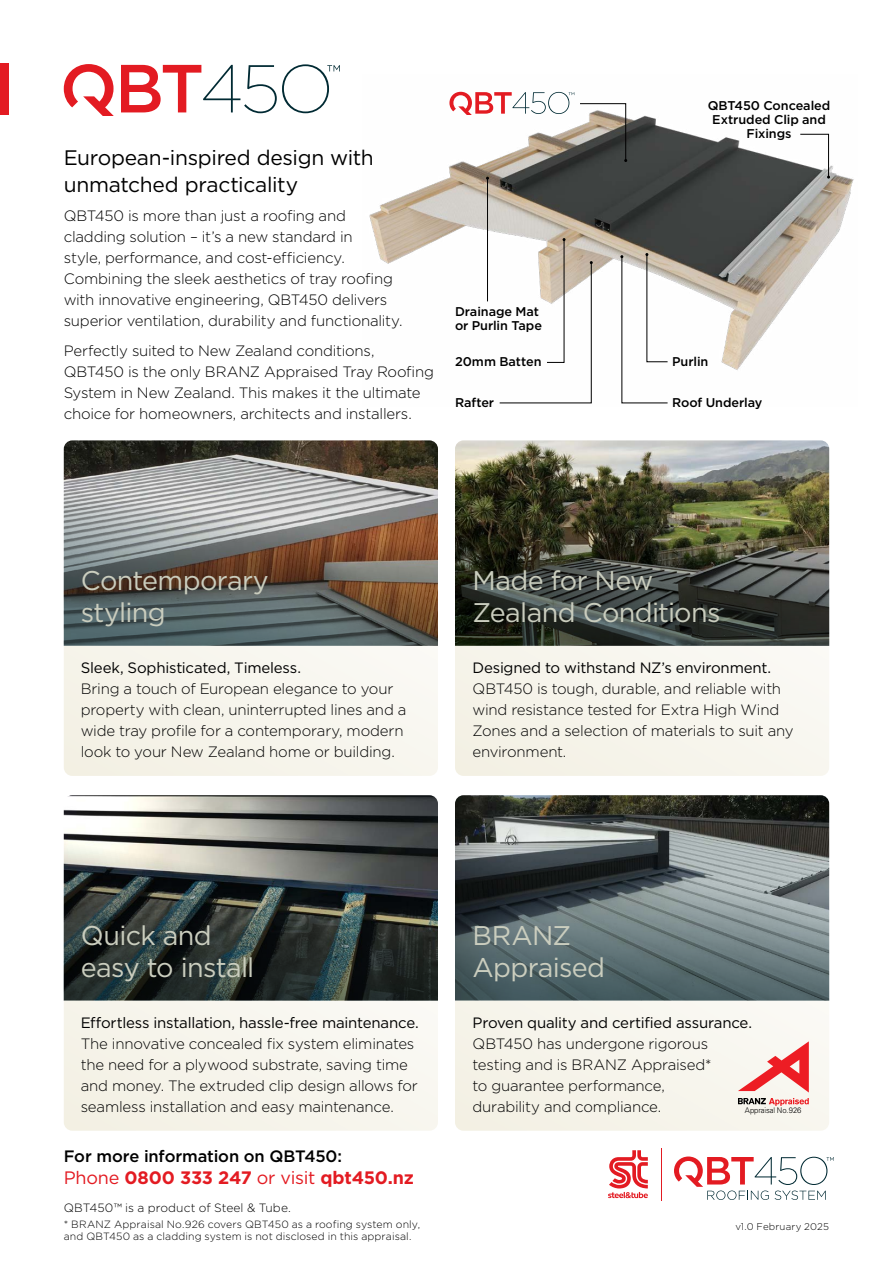
<style>
.page{position:relative;width:893px;height:1263px;background:#fff}
.page>*{position:absolute;margin:0;border:0;box-sizing:border-box;transform-origin:0 0}
.t1{font:27px/32.4px "Gotham";letter-spacing:-.025em;color:#cacdbe}
.t2{font:21px/27px "Gotham";letter-spacing:-.015em;color:#000}
.t3{font:700 18px "Gotham";letter-spacing:-.01em;color:#e31b22}
.t4{font:500 16.5px "Gotham";letter-spacing:-.01em;color:#000}
.t5{font:300 15px/21px "Gotham";letter-spacing:-.015em;color:#000}
.t6{font:15px "Gotham";letter-spacing:-.015em;color:#000}
.t7{font:500 12.6px/14.1px "Gotham";letter-spacing:-.005em;color:#000;text-align:center}
.t8{font:300 12px "Gotham";letter-spacing:.005em;color:#000}
.t9{font:300 10.5px/12px "Gotham";letter-spacing:.01em;color:#000}
.t10{font:300 9.75px "Gotham";letter-spacing:.015em;color:#000}
.t11{font:300 7.8px "Univers LT Pro 45";letter-spacing:-.01em;color:#000}
.s1{font-weight:400}
</style>
<div class="page">
<img style="left:455px;top:440px;width:374px;height:206px">
<svg style="left:64px;top:440px;width:374px;height:206px"></svg>
<svg style="left:64px;top:795px;width:374px;height:206px"></svg>
<svg style="left:455px;top:795px;width:374px;height:206px"></svg>
<div style="left:64px;top:646px;width:374px;height:130px;background:#f7f5ec"></div>
<div style="left:64px;top:1001px;width:374px;height:130px;background:#f7f5ec"></div>
<div style="left:455px;top:646px;width:374px;height:130px;background:#f7f5ec"></div>
<div style="left:455px;top:1001px;width:374px;height:130px;background:#f6f4ec"></div>
<svg style="left:738px;top:1041px;width:71px;height:51px"></svg>
<svg style="left:738px;top:1098px;width:71px;height:8px"></svg>
<svg style="left:121px;top:64px;width:219px;height:49px"></svg>
<svg style="left:64px;top:64px;width:50px;height:51px"></svg>
<div style="left:0;top:64px;width:9px;height:51px;background:#e31b22"></div>
<img style="left:369px;top:91px;width:485px;height:279px">
<svg style="left:620px;top:253px;width:48px;height:151px"></svg>
<svg style="left:499px;top:238px;width:94px;height:166px"></svg>
<svg style="left:449px;top:92px;width:178px;height:70px"></svg>
<hr style="left:487px;top:178px;width:1px;height:123px;background:#000">
<svg style="left:799px;top:133px;width:31px;height:46px"></svg>
<svg style="left:674px;top:1156px;width:160px;height:44px"></svg>
<svg style="left:608px;top:1150px;width:40px;height:48px"></svg>
<hr style="left:661px;top:1148px;width:1px;height:52px;background:#e31b22">
<h2 class="t2" style="left:64px;top:143px;width:311px">European-inspired design with unmatched practicality</h2>
<p class="t5" style="left:64px;top:205px;width:340px">QBT450 is more than just a roofing and cladding solution – it’s a new standard in<br>style, performance, and cost-efficiency.<br>Combining the sleek aesthetics of tray roofing with innovative engineering, QBT450 delivers superior ventilation, durability and functionality.</p>
<p class="t5" style="left:64px;top:340px;width:372px">Perfectly suited to New Zealand conditions, QBT450 is the only BRANZ Appraised Tray Roofing System in New Zealand. This makes it the ultimate choice for homeowners, architects and installers.</p>
<p class="t7" style="left:455px;top:304px;width:88px;text-align:left">Drainage Mat or Purlin Tape</p>
<p class="t7" style="left:455px;top:354px;width:88px">20mm Batten</p>
<p class="t7" style="left:455px;top:395px;width:41px">Rafter</p>
<p class="t7" style="left:708px;top:98px;width:124px">QBT450 Concealed<br>Extruded Clip and<br>Fixings</p>
<p class="t7" style="left:672px;top:354px;width:38px">Purlin</p>
<p class="t7" style="left:672px;top:395px;width:92px">Roof Underlay</p>
<h1 class="t1" style="left:81px;top:564px;width:190px">Contemporary styling</h1>
<p class="t6" style="left:81px;top:658px;width:222px">Sleek, Sophisticated, Timeless.</p>
<p class="t5" style="left:81px;top:678px;width:327px">Bring a touch of European elegance to your property with clean, uninterrupted lines and a wide tray profile for a contemporary, modern look to your New Zealand home or building.</p>
<h1 class="t1" style="left:473px;top:564px;width:249px">Made for New<br>Zealand Conditions</h1>
<p class="t6" style="left:473px;top:658px;width:300px">Designed to withstand NZ’s environment.</p>
<p class="t5" style="left:473px;top:678px;width:322px">QBT450 is tough, durable, and reliable with wind resistance tested for Extra High Wind Zones and a selection of materials to suit any environment.</p>
<h1 class="t1" style="left:81px;top:918px;width:175px">Quick and easy to install</h1>
<p class="t6" style="left:81px;top:1013px;width:339px">Effortless installation, hassle-free maintenance.</p>
<p class="t5" style="left:81px;top:1033px;width:339px">The innovative concealed fix system eliminates the need for a plywood substrate, saving time and money. The extruded clip design allows for seamless installation and easy maintenance.</p>
<p class="t4" style="left:64px;top:1145px;width:280px">For more information on QBT450:</p>
<p class="t3" style="left:64px;top:1166px;width:352px"><span class="s1">Phone</span> 0800 333 247 <span class="s1">or visit</span> qbt450.nz</p>
<p class="t8" style="left:64px;top:1200px;width:229px">QBT450™ is a product of Steel &amp; Tube.</p>
<p class="t9" style="left:64px;top:1218px;width:358px">* BRANZ Appraisal No.926 covers QBT450 as a roofing system only, and QBT450 as a cladding system is not disclosed in this appraisal.</p>
<h1 class="t1" style="left:473px;top:918px;width:134px">BRANZ<br>Appraised</h1>
<p class="t6" style="left:473px;top:1013px;width:281px">Proven quality and certified assurance.</p>
<p class="t5" style="left:473px;top:1033px;width:240px">QBT450 has undergone rigorous testing and is BRANZ Appraised* to guarantee performance, durability and compliance.</p>
<p class="t11" style="left:745px;top:1105px;width:58px">Appraisal No.926</p>
<p class="t10" style="left:735px;top:1221px;width:95px">v1.0 February 2025</p>
</div>
